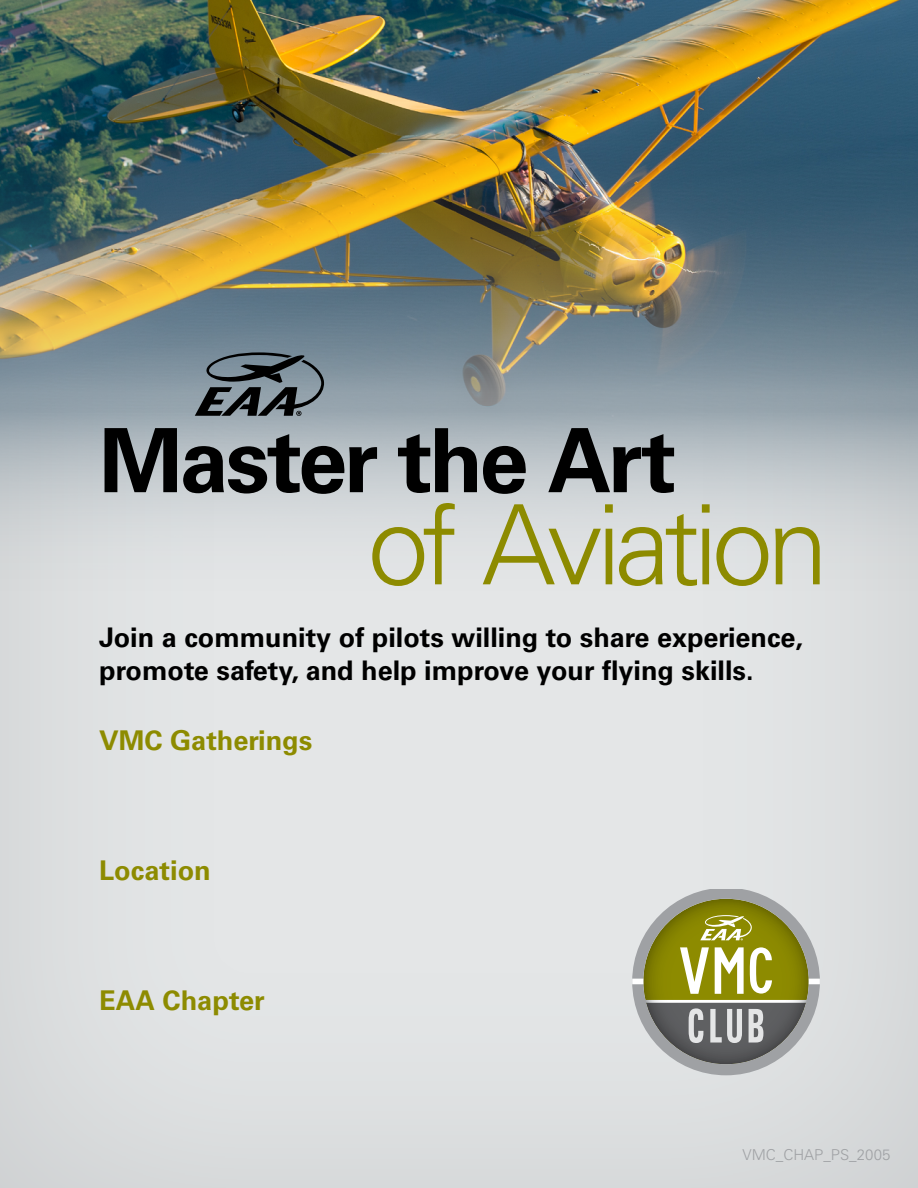
<style>
.page{position:relative;width:918px;height:1188px;background:#e1e3e4}
.page>*{position:absolute;margin:0;border:0;box-sizing:border-box;transform-origin:0 0}
.t1{font:300 110.85px "Univers LT Std";letter-spacing:-.06em;color:#8d8b00}
.t2{font:700 88.65px "Univers LT Std";letter-spacing:-.04em;color:#000}
.t3{font:700 27.15px "Univers LT Std";color:#8d8b00}
.t4{font:700 27px/33px "Univers LT Std";color:#000}
.t5{font:300 15px "Univers LT Std";color:#9fa1a4}
</style>
<div class="page">
<img style="left:0;top:0;width:918px;height:643px">
<svg style="left:195px;top:352px;width:129px;height:64px;background:#5b666e"></svg>
<svg style="left:632px;top:889px;width:188px;height:186px"></svg>
<h2 class="t2" style="left:99px;top:409px;width:579px">Master the Art</h2>
<h1 class="t1" style="left:367px;top:478px;width:463px">of Aviation</h1>
<p class="t4" style="left:99px;top:621px;width:705px">Join a community of pilots willing to share experience, promote safety, and help improve your flying skills.</p>
<p class="t3" style="left:99px;top:724px;width:215px">VMC Gatherings</p>
<p class="t3" style="left:99px;top:854px;width:113px">Location</p>
<p class="t3" style="left:99px;top:985px;width:167px">EAA Chapter</p>
<p class="t5" style="left:743px;top:1146px;width:149px">VMC_CHAP_PS_2005</p>
</div>
